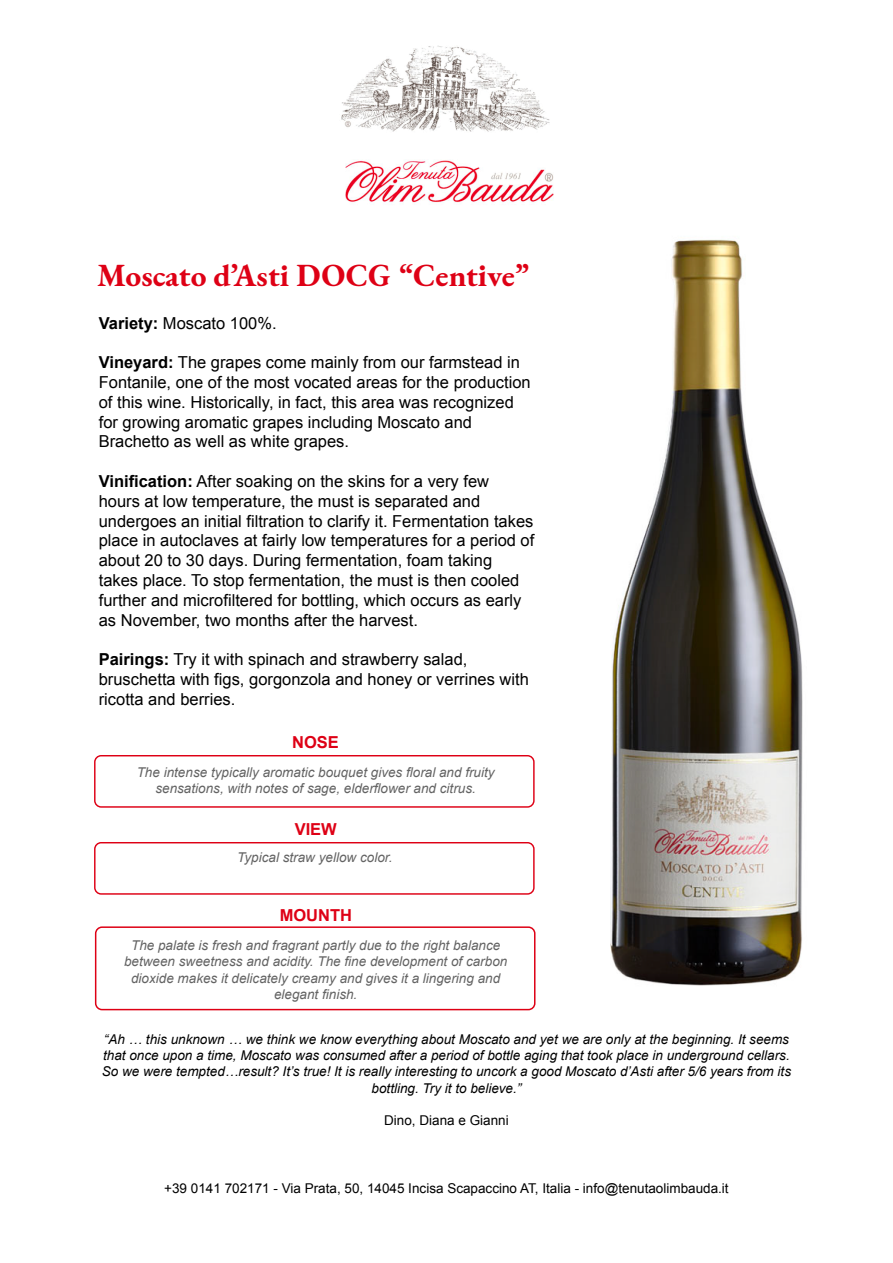
<style>
.page{position:relative;width:893px;height:1263px;background:#fff}
.page>*{position:absolute;margin:0;border:0;box-sizing:border-box;transform-origin:0 0}
.t1{font:31.5px "EB Garamond";color:#de0015}
.t2{font:16.5px/19.8px "Arial";color:#000}
.t3{font:700 16.5px "Arial";color:#de0015}
.t4{font:italic 13.5px/16.2px "Arial";color:#000;text-align:center}
.t5{font:italic 13.5px/16.2px "Arial";color:#636363;text-align:center}
.t6{font:13.5px "Arial";color:#000}
.s1{font-weight:700}
</style>
<div class="page">
<img style="left:341px;top:45px;width:213px;height:158px">
<img style="left:610px;top:240px;width:193px;height:746px">
<div style="left:94px;top:842px;width:441px;height:53px;border:1px solid #de0015;border-radius:6px"></div>
<div style="left:95px;top:926px;width:440px;height:84px;border:2px solid #de0015;border-radius:6px"></div>
<div style="left:94px;top:755px;width:441px;height:53px;border:1px solid #de0015;border-radius:6px"></div>
<h1 class="t1" style="left:97px;top:255px;width:433px">Moscato d’Asti DOCG “Centive”</h1>
<p class="t2" style="left:99px;top:313px;width:179px"><span class="s1">Variety:</span> Moscato 100%.</p>
<p class="t2" style="left:99px;top:353px;width:433px"><span class="s1">Vineyard:</span> The grapes come mainly from our farmstead in Fontanile, one of the most vocated areas for the production of this wine. Historically, in fact, this area was recognized for growing aromatic grapes including Moscato and Brachetto as well as white grapes.</p>
<p class="t2" style="left:99px;top:471px;width:437px"><span class="s1">Vinification:</span> After soaking on the skins for a very few hours at low temperature, the must is separated and undergoes an initial filtration to clarify it. Fermentation takes place in autoclaves at fairly low temperatures for a period of about 20 to 30 days. During fermentation, foam taking takes place. To stop fermentation, the must is then cooled further and microfiltered for bottling, which occurs as early as November, two months after the harvest.</p>
<p class="t2" style="left:99px;top:650px;width:432px"><span class="s1">Pairings:</span> Try it with spinach and strawberry salad, bruschetta with figs, gorgonzola and honey or verrines with ricotta and berries.</p>
<p class="t3" style="left:292px;top:731px;width:48px">NOSE</p>
<p class="t5" style="left:137px;top:764px;width:359px">The intense typically aromatic bouquet gives floral and fruity sensations, with notes of sage, elderflower and citrus.</p>
<p class="t3" style="left:295px;top:818px;width:44px">VIEW</p>
<p class="t5" style="left:237px;top:850px;width:157px">Typical straw yellow color.</p>
<p class="t3" style="left:280px;top:904px;width:74px">MOUNTH</p>
<p class="t5" style="left:124px;top:938px;width:385px">The palate is fresh and fragrant partly due to the right balance between sweetness and acidity. The fine development of carbon dioxide makes it delicately creamy and gives it a lingering and elegant finish.</p>
<p class="t4" style="left:102px;top:1031px;width:691px">“Ah … this unknown … we think we know everything about Moscato and yet we are only at the beginning. It seems that once upon a time, Moscato was consumed after a period of bottle aging that took place in underground cellars.<br>So we were tempted…result? It’s true! It is really interesting to uncork a good Moscato d’Asti after 5/6 years from its bottling. Try it to believe.”</p>
<p class="t6" style="left:384px;top:1111px;width:126px">Dino, Diana e Gianni</p>
<p class="t6" style="left:164px;top:1180px;width:566px">+39 0141 702171 - Via Prata, 50, 14045 Incisa Scapaccino AT, Italia - info@tenutaolimbauda.it</p>
</div>
